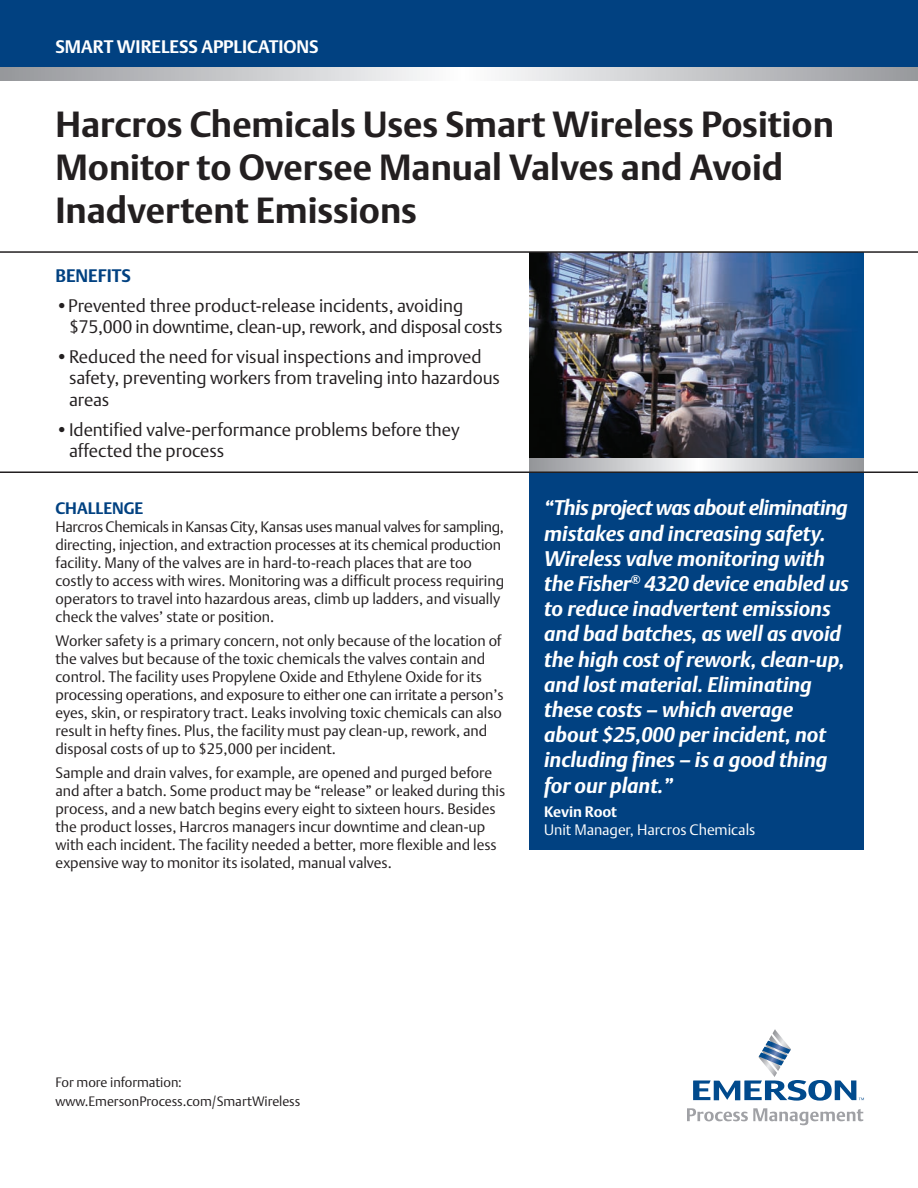
<style>
.page{position:relative;width:918px;height:1188px;background:#fff}
.page>*{position:absolute;margin:0;border:0;box-sizing:border-box;transform-origin:0 0}
.t1{font:700 36px/43.2px "DTL Argo T";color:#231f20}
.t2{font:italic 700 21px/25.2px "DTL Argo T";color:#fff}
.t3{font:18px/21px "DTL Argo T Light";color:#231f20}
.t4{font:700 18px "DTL Argo T";color:#fff}
.t5{font:700 18px "DTL Argo T";color:#014181}
.t6{font:700 16.5px "DTL Argo T";color:#014181}
.t7{font:15px/18px "DTL Argo T Light";color:#231f20}
.t8{font:15px "DTL Argo T Light";color:#fff}
.t9{font:700 15px "DTL Argo T";letter-spacing:-.01em;color:#fff}
.t10{font:13.5px/19px "DTL Argo T Light";color:#231f20}
</style>
<div class="page">
<div style="left:529px;top:472px;width:335px;height:378px;background:#014181"></div>
<img style="left:529px;top:253px;width:335px;height:206px">
<div style="left:0;top:0;width:918px;height:69px;background:#014181"></div>
<svg style="left:0;top:68px;width:918px;height:13px;background:#c8c9cc"></svg>
<svg style="left:693px;top:1029px;width:171px;height:72px"></svg>
<svg style="left:687px;top:1108px;width:176px;height:17px"></svg>
<hr style="left:0;top:251px;width:918px;height:2px;background:#231f20">
<svg style="left:529px;top:459px;width:335px;height:12px;background:#c7c8cb"></svg>
<hr style="left:0;top:471px;width:918px;height:2px;background:#231f20">
<p class="t4" style="left:56px;top:39px;width:265px">SMART WIRELESS APPLICATIONS</p>
<h1 class="t1" style="left:56px;top:105px;width:780px">Harcros Chemicals Uses Smart Wireless Position<br>Monitor to Oversee Manual Valves and Avoid<br>Inadvertent Emissions</h1>
<p class="t5" style="left:56px;top:268px;width:77px">BENEFITS</p>
<p class="t3" style="left:69px;top:297px;width:435px;text-indent:-14px">•Prevented three product-release incidents, avoiding $75,000 in downtime, clean-up, rework, and disposal costs</p>
<p class="t3" style="left:69px;top:348px;width:433px;text-indent:-14px">•Reduced the need for visual inspections and improved safety, preventing workers from traveling into hazardous areas</p>
<p class="t3" style="left:69px;top:420px;width:392px;text-indent:-14px">•Identified valve-performance problems before they affected the process</p>
<p class="t6" style="left:56px;top:501px;width:89px">CHALLENGE</p>
<p class="t7" style="left:56px;top:519px;width:450px">Harcros Chemicals in Kansas City, Kansas uses manual valves for sampling, directing, injection, and extraction processes at its chemical production facility. Many of the valves are in hard-to-reach places that are too costly to access with wires. Monitoring was a difficult process requiring operators to travel into hazardous areas, climb up ladders, and visually check the valves’ state or position.</p>
<p class="t7" style="left:56px;top:633px;width:450px">Worker safety is a primary concern, not only because of the location of the valves but because of the toxic chemicals the valves contain and control. The facility uses Propylene Oxide and Ethylene Oxide for its processing operations, and exposure to either one can irritate a person’s eyes, skin, or respiratory tract. Leaks involving toxic chemicals can also result in hefty fines. Plus, the facility must pay clean-up, rework, and disposal costs of up to $25,000 per incident.</p>
<p class="t7" style="left:56px;top:765px;width:451px">Sample and drain valves, for example, are opened and purged before and after a batch. Some product may be “release” or leaked during this process, and a new batch begins every eight to sixteen hours. Besides the product losses, Harcros managers incur downtime and clean-up with each incident. The facility needed a better, more flexible and less expensive way to monitor its isolated, manual valves.</p>
<p class="t2" style="left:544px;top:497px;width:306px">“This project was about eliminating mistakes and increasing safety.<br>Wireless valve monitoring with the Fisher<sup>®</sup> 4320 device enabled us to reduce inadvertent emissions and bad batches, as well as avoid the high cost of rework, clean-up, and lost material. Eliminating these costs – which average about $25,000 per incident, not including fines – is a good thing for our plant.”</p>
<p class="t9" style="left:544px;top:805px;width:74px">Kevin Root</p>
<p class="t8" style="left:544px;top:823px;width:213px">Unit Manager, Harcros Chemicals</p>
<p class="t10" style="left:56px;top:1073px;width:246px">For more information: www.EmersonProcess.com/SmartWireless</p>
</div>
